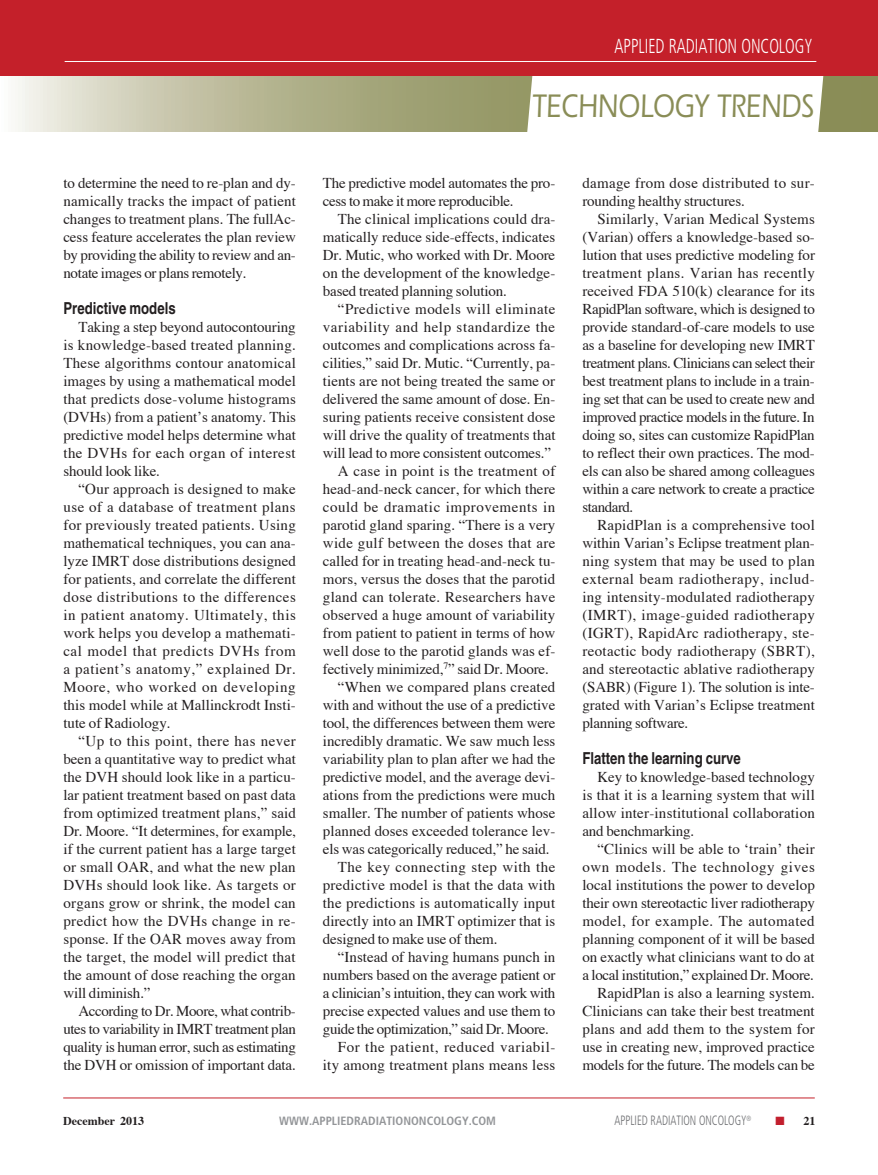
<style>
.page{position:relative;width:878px;height:1175px;background:#fff}
.page>*{position:absolute;margin:0;border:0;box-sizing:border-box;transform-origin:0 0}
.t1{font:500 33.75px "Itc Eras";color:#8a8d57;scale:.8 1}
.t2{font:300 condensed 20.25px "Frutiger";color:#fff;scale:.8 1}
.Article_subhead{font:700 16.5px "Helvetica";color:#231f20;scale:.8 1}
.Article_body_copy{font:15px/18px "Times";letter-spacing:-.01em;color:#231f20;text-align:justify}
.Article_body_copy-2{font:15px/18px "Times";letter-spacing:.015em;color:#231f20;text-align:right}
.Article_body_copy-3{font:15px/18px "Times";letter-spacing:.02em;color:#231f20}
.t3{font:300 condensed 13.5px "Frutiger";color:#6c6d70;scale:.8 1}
.t4{font:700 condensed 12px "Frutiger";color:#939598}
.t5{font:700 12px "Times";color:#231f20}
.s1{color:#c21f2e}
</style>
<div class="page">
<svg style="left:15px;top:76px;width:863px;height:55px;background:#b5b592"></svg>
<svg style="left:526px;top:76px;width:298px;height:56px"></svg>
<div style="left:0;top:0;width:878px;height:76px;background:#c4202a"></div>
<hr style="left:65px;top:61px;width:751px;height:1px;background:#fff">
<hr style="left:63px;top:1097px;width:751px;height:1px;background:#c4202a">
<h2 class="t2" style="left:614px;top:34px;width:249px">APPLIED RADIATION ONCOLOGY</h2>
<p class="Article_body_copy" style="left:63px;top:172px;width:234px">to determine the need to re-plan and dy&shy;namically tracks the impact of patient changes to treatment plans. The fullAc&shy;cess feature accelerates the plan review by providing the ability to review and an&shy;notate images or plans remotely.</p>
<p class="Article_subhead" style="left:63px;top:298px;width:142px">Predictive models</p>
<p class="Article_body_copy" style="left:63px;top:316px;width:234px;text-indent:15px">Taking a step beyond autocontouring is knowledge-based treated planning.<br>These algorithms contour anatomical images by using a mathematical model that predicts dose-volume histograms (DVHs) from a patient’s anatomy. This predictive model helps determine what the DVHs for each organ of interest should look like.</p>
<p class="Article_body_copy" style="left:63px;top:478px;width:234px;text-indent:15px">“Our approach is designed to make use of a database of treatment plans for previously treated patients. Using mathematical techniques, you can ana&shy;lyze IMRT dose distributions designed for patients, and correlate the different dose distributions to the differences in patient anatomy. Ultimately, this work helps you develop a mathemati&shy;cal model that predicts DVHs from a patient’s anatomy,” explained Dr.<br>Moore, who worked on developing this model while at Mallinckrodt Insti&shy;tute of Radiology.</p>
<p class="Article_body_copy" style="left:63px;top:730px;width:234px;text-indent:15px">“Up to this point, there has never been a quantitative way to predict what the DVH should look like in a particu&shy;lar patient treatment based on past data from optimized treatment plans,” said Dr. Moore. “It determines, for example, if the current patient has a large target or small OAR, and what the new plan DVHs should look like. As targets or organs grow or shrink, the model can predict how the DVHs change in re&shy;sponse. If the OAR moves away from the target, the model will predict that the amount of dose reaching the organ will diminish.”</p>
<p class="Article_body_copy" style="left:63px;top:1000px;width:234px;text-indent:15px">According to Dr. Moore, what contrib&shy;utes to variability in IMRT treatment plan quality is human error, such as estimating the DVH or omission of important data.</p>
<h1 class="t1" style="left:532px;top:87px;width:353px">TECHNOLOGY TRENDS</h1>
<p class="Article_body_copy" style="left:323px;top:172px;width:234px">The predictive model automates the pro&shy;cess to make it more reproducible.</p>
<p class="Article_body_copy" style="left:323px;top:208px;width:234px;text-indent:15px">The clinical implications could dra&shy;matically reduce side-effects, indicates Dr. Mutic, who worked with Dr. Moore on the development of the knowledge&shy;based treated planning solution.</p>
<p class="Article_body_copy" style="left:323px;top:298px;width:234px;text-indent:15px">“Predictive models will eliminate variability and help standardize the outcomes and complications across fa&shy;cilities,” said Dr. Mutic. “Currently, pa&shy;tients are not being treated the same or delivered the same amount of dose. En&shy;suring patients receive consistent dose will drive the quality of treatments that will lead to more consistent outcomes.”</p>
<p class="Article_body_copy" style="left:323px;top:460px;width:234px;text-indent:15px">A case in point is the treatment of head-and-neck cancer, for which there could be dramatic improvements in parotid gland sparing. “There is a very wide gulf between the doses that are called for in treating head-and-neck tu&shy;mors, versus the doses that the parotid gland can tolerate. Researchers have observed a huge amount of variability from patient to patient in terms of how well dose to the parotid glands was ef&shy;fectively minimized,<sup>7</sup>” said Dr. Moore.</p>
<p class="Article_body_copy" style="left:323px;top:676px;width:234px;text-indent:15px">“When we compared plans created with and without the use of a predictive tool, the differences between them were incredibly dramatic. We saw much less variability plan to plan after we had the predictive model, and the average devi&shy;ations from the predictions were much smaller. The number of patients whose planned doses exceeded tolerance lev&shy;els was categorically reduced,” he said.</p>
<p class="Article_body_copy" style="left:323px;top:856px;width:234px;text-indent:15px">The key connecting step with the predictive model is that the data with the predictions is automatically input directly into an IMRT optimizer that is designed to make use of them.</p>
<p class="Article_body_copy" style="left:323px;top:946px;width:234px;text-indent:15px">“Instead of having humans punch in numbers based on the average patient or a clinician’s intuition, they can work with precise expected values and use them to guide the optimization,” said Dr. Moore.</p>
<p class="Article_body_copy-2" style="left:323px;top:1036px;width:234px">For the patient, reduced variabil&shy;ity among treatment plans means less</p>
<p class="Article_body_copy-3" style="left:582px;top:172px;width:234px">damage from dose distributed to sur&shy;rounding healthy structures.</p>
<p class="Article_body_copy" style="left:582px;top:208px;width:234px;text-indent:15px">Similarly, Varian Medical Systems (Varian) offers a knowledge-based so&shy;lution that uses predictive modeling for treatment plans. Varian has recently received FDA 510(k) clearance for its RapidPlan software, which is designed to provide standard-of-care models to use as a baseline for developing new IMRT treatment plans. Clinicians can select their best treatment plans to include in a train&shy;ing set that can be used to create new and improved practice models in the future. In doing so, sites can customize RapidPlan to reflect their own practices. The mod&shy;els can also be shared among colleagues within a care network to create a practice standard.</p>
<p class="Article_body_copy" style="left:582px;top:514px;width:234px;text-indent:15px">RapidPlan is a comprehensive tool within Varian’s Eclipse treatment plan&shy;ning system that may be used to plan external beam radiotherapy, includ&shy;ing intensity-modulated radiotherapy (IMRT), image-guided radiotherapy (IGRT), RapidArc radiotherapy, ste&shy;reotactic body radiotherapy (SBRT), and stereotactic ablative radiotherapy (SABR) (Figure 1). The solution is inte&shy;grated with Varian’s Eclipse treatment planning software.</p>
<p class="Article_subhead" style="left:582px;top:748px;width:200px">Flatten the learning curve</p>
<p class="Article_body_copy" style="left:582px;top:766px;width:234px;text-indent:15px">Key to knowledge-based technology is that it is a learning system that will allow inter-institutional collaboration and benchmarking.</p>
<p class="Article_body_copy" style="left:582px;top:838px;width:234px;text-indent:15px">“Clinics will be able to ‘train’ their own models. The technology gives local institutions the power to develop their own stereotactic liver radiotherapy model, for example. The automated planning component of it will be based on exactly what clinicians want to do at a local institution,” explained Dr. Moore.</p>
<p class="Article_body_copy" style="left:582px;top:982px;width:234px;text-indent:15px">RapidPlan is also a learning system.<br>Clinicians can take their best treatment plans and add them to the system for use in creating new, improved practice models for the future. The models can be</p>
<p class="t4" style="left:279px;top:1113px;width:218px">WWW.APPLIEDRADIATIONONCOLOGY.COM</p>
<p class="t3" style="left:614px;top:1112px;width:173px">APPLIED RADIATION ONCOLOGY<sup>®</sup></p>
<p class="t5" style="left:63px;top:1109px;width:82px">December 2013</p>
<p class="t5" style="left:775px;top:1109px;width:41px"><span class="s1">■</span> 21</p>
</div>
